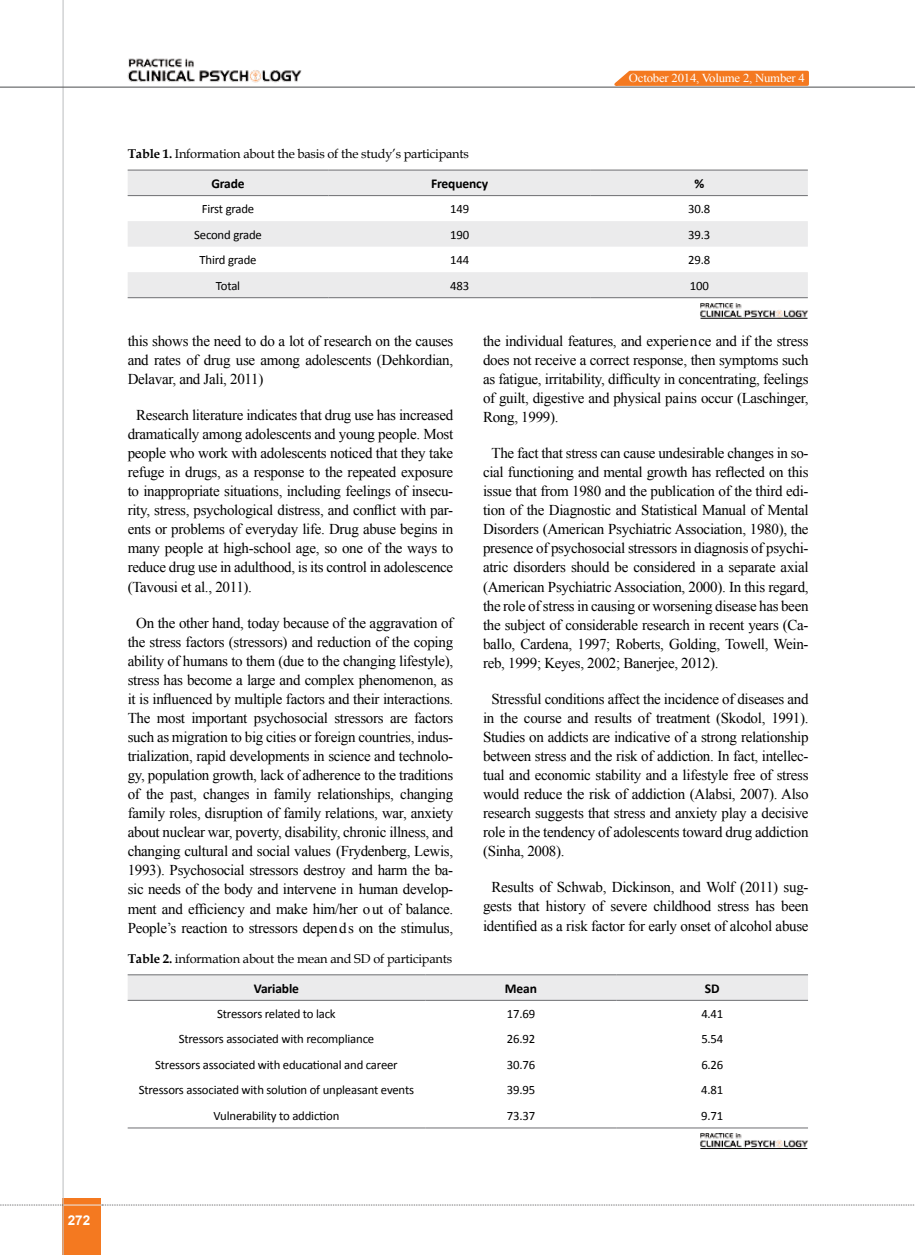
<style>
.page{position:relative;width:915px;height:1255px;background:#fff}
.page>*{position:absolute;margin:0;border:0;box-sizing:border-box;transform-origin:0 0}
.t1{font:15px/19px "Times New Roman";letter-spacing:-.02em;color:#000;text-align:justify}
.t2{font:700 13.5px "Calibri";letter-spacing:-.01em;color:#000}
.t3{font:700 13.5px "Arial";color:#fff}
.t4{font:12.75px "Calibri";letter-spacing:-.015em;color:#000}
.t5{font:12.75px "Book Antiqua";letter-spacing:-.015em;color:#000}
.t6{font:12.15px "Times New Roman";letter-spacing:-.015em;color:#fff;scale:1.05 1}
.s1{font-weight:700}
</style>
<div class="page">
<div style="left:63px;top:1198px;width:38px;height:56px;background:#f47920"></div>
<hr style="left:62px;top:0;width:2px;height:1254px;background:#c2c4c6">
<hr style="left:0;top:87px;width:914px;height:1px;background:#5f6062">
<hr style="left:63px;top:1204px;width:38px;height:1px;background:#ebebec">
<svg style="left:0;top:1204px;width:63px;height:1px"></svg>
<svg style="left:102px;top:1204px;width:813px;height:1px"></svg>
<svg style="left:128px;top:171px;width:679px;height:126px;fill:#ebebec"></svg>
<hr style="left:128px;top:170px;width:200px;height:1px;background:#6d6e71">
<hr style="left:328px;top:170px;width:262px;height:1px;background:#6d6e71">
<hr style="left:590px;top:170px;width:217px;height:1px;background:#6d6e71">
<hr style="left:128px;top:195px;width:200px;height:1px;background:#6d6e71">
<hr style="left:328px;top:195px;width:262px;height:1px;background:#6d6e71">
<hr style="left:590px;top:195px;width:217px;height:1px;background:#6d6e71">
<hr style="left:128px;top:297px;width:200px;height:1px;background:#6d6e71">
<hr style="left:328px;top:297px;width:262px;height:1px;background:#6d6e71">
<hr style="left:590px;top:297px;width:217px;height:1px;background:#6d6e71">
<img style="left:700px;top:303px;width:108px;height:15px">
<hr style="left:700px;top:318px;width:107px;height:1px;background:#000">
<div style="left:128px;top:975px;width:679px;height:24px;background:#ebebec"></div>
<hr style="left:128px;top:974px;width:297px;height:1px;background:#6d6e71">
<hr style="left:425px;top:974px;width:191px;height:1px;background:#6d6e71">
<hr style="left:616px;top:974px;width:191px;height:1px;background:#6d6e71">
<hr style="left:128px;top:999px;width:297px;height:1px;background:#6d6e71">
<hr style="left:425px;top:999px;width:191px;height:1px;background:#6d6e71">
<hr style="left:616px;top:999px;width:191px;height:1px;background:#6d6e71">
<hr style="left:128px;top:1127px;width:297px;height:1px;background:#6d6e71">
<hr style="left:425px;top:1127px;width:191px;height:1px;background:#6d6e71">
<hr style="left:616px;top:1127px;width:191px;height:1px;background:#6d6e71">
<img style="left:700px;top:1133px;width:108px;height:15px">
<hr style="left:700px;top:1148px;width:107px;height:1px;background:#000">
<svg style="left:607px;top:70px;width:203px;height:17px;background:#f18c42"></svg>
<img style="left:120px;top:58px;width:195px;height:30px">
<p class="t3" style="left:68px;top:1210px;width:24px">272</p>
<p class="t6" style="left:628px;top:70px;width:169px">October 2014, Volume 2, Number 4</p>
<p class="t5" style="left:128px;top:145px;width:342px"><span class="s1">Table 1.</span> Information about the basis of the study’s participants</p>
<p class="t2" style="left:211px;top:175px;width:35px">Grade</p>
<p class="t2" style="left:431px;top:175px;width:59px">Frequency</p>
<p class="t2" style="left:694px;top:175px;width:11px">%</p>
<p class="t4" style="left:202px;top:201px;width:54px">First grade</p>
<p class="t4" style="left:450px;top:201px;width:21px">149</p>
<p class="t4" style="left:688px;top:201px;width:24px">30.8</p>
<p class="t4" style="left:194px;top:226px;width:69px">Second grade</p>
<p class="t4" style="left:450px;top:226px;width:21px">190</p>
<p class="t4" style="left:688px;top:226px;width:24px">39.3</p>
<p class="t4" style="left:199px;top:252px;width:59px">Third grade</p>
<p class="t4" style="left:450px;top:252px;width:21px">144</p>
<p class="t4" style="left:688px;top:252px;width:24px">29.8</p>
<p class="t4" style="left:216px;top:277px;width:26px">Total</p>
<p class="t4" style="left:450px;top:277px;width:21px">483</p>
<p class="t4" style="left:689px;top:277px;width:21px">100</p>
<p class="t1" style="left:128px;top:331px;width:327px">this shows the need to do a lot of research on the causes and rates of drug use among adolescents (Dehkordian, Delavar, and Jali, 2011)</p>
<p class="t1" style="left:128px;top:405px;width:327px;text-indent:9px">Research literature indicates that drug use has increased dramatically among adolescents and young people. Most people who work with adolescents noticed that they take refuge in drugs, as a response to the repeated exposure to inappropriate situations, including feelings of insecu&shy;rity, stress, psychological distress, and conflict with par&shy;ents or problems of everyday life. Drug abuse begins in many people at high-school age, so one of the ways to reduce drug use in adulthood, is its control in adolescence (Tavousi et al., 2011).</p>
<p class="t1" style="left:128px;top:613px;width:327px;text-align:center">On the other hand, today because of the aggravation of the stress factors (stressors) and reduction of the coping ability of humans to them (due to the changing lifestyle), stress has become a large and complex phenomenon, as it is influenced by multiple factors and their interactions.<br>The most important psychosocial stressors are factors such as migration to big cities or foreign countries, indus&shy;trialization, rapid developments in science and technolo&shy;gy, population growth, lack of adherence to the traditions of the past, changes in family relationships, changing family roles, disruption of family relations, war, anxiety about nuclear war, poverty, disability, chronic illness, and changing cultural and social values (Frydenberg, Lewis, 1993). Psychosocial stressors destroy and harm the ba&shy;sic needs of the body and intervene in human develop&shy;ment and efficiency and make him/her out of balance.<br>People’s reaction to stressors depends on the stimulus,</p>
<p class="t1" style="left:483px;top:331px;width:327px">the individual features, and experience and if the stress does not receive a correct response, then symptoms such as fatigue, irritability, difficulty in concentrating, feelings of guilt, digestive and physical pains occur (Laschinger, Rong, 1999).</p>
<p class="t1" style="left:483px;top:443px;width:327px;text-indent:9px">The fact that stress can cause undesirable changes in so&shy;cial functioning and mental growth has reflected on this issue that from 1980 and the publication of the third edi&shy;tion of the Diagnostic and Statistical Manual of Mental Disorders (American Psychiatric Association, 1980), the presence of psychosocial stressors in diagnosis of psychi&shy;atric disorders should be considered in a separate axial (American Psychiatric Association, 2000). In this regard, the role of stress in causing or worsening disease has been the subject of considerable research in recent years (Ca&shy;ballo, Cardena, 1997; Roberts, Golding, Towell, Wein&shy;reb, 1999; Keyes, 2002; Banerjee, 2012).</p>
<p class="t1" style="left:483px;top:689px;width:327px;text-indent:9px">Stressful conditions affect the incidence of diseases and in the course and results of treatment (Skodol, 1991).<br>Studies on addicts are indicative of a strong relationship between stress and the risk of addiction. In fact, intellec&shy;tual and economic stability and a lifestyle free of stress would reduce the risk of addiction (Alabsi, 2007). Also research suggests that stress and anxiety play a decisive role in the tendency of adolescents toward drug addiction (Sinha, 2008).</p>
<p class="t1" style="left:483px;top:877px;width:327px;text-align:center">Results of Schwab, Dickinson, and Wolf (2011) sug&shy;gests that history of severe childhood stress has been identified as a risk factor for early onset of alcohol abuse</p>
<p class="t5" style="left:128px;top:949px;width:326px"><span class="s1">Table 2.</span> information about the mean and SD of participants</p>
<p class="t2" style="left:254px;top:979px;width:47px">Variable</p>
<p class="t2" style="left:504px;top:979px;width:34px">Mean</p>
<p class="t2" style="left:704px;top:979px;width:16px">SD</p>
<p class="t4" style="left:217px;top:1005px;width:120px">Stressors related to lack</p>
<p class="t4" style="left:506px;top:1005px;width:30px">17.69</p>
<p class="t4" style="left:701px;top:1005px;width:24px">4.41</p>
<p class="t4" style="left:179px;top:1031px;width:197px">Stressors associated with recompliance</p>
<p class="t4" style="left:506px;top:1031px;width:30px">26.92</p>
<p class="t4" style="left:701px;top:1031px;width:24px">5.54</p>
<p class="t4" style="left:155px;top:1056px;width:244px">Stressors associated with educational and career</p>
<p class="t4" style="left:506px;top:1056px;width:30px">30.76</p>
<p class="t4" style="left:701px;top:1056px;width:24px">6.26</p>
<p class="t4" style="left:139px;top:1082px;width:277px">Stressors associated with solution of unpleasant events</p>
<p class="t4" style="left:506px;top:1082px;width:30px">39.95</p>
<p class="t4" style="left:701px;top:1082px;width:24px">4.81</p>
<p class="t4" style="left:213px;top:1107px;width:127px">Vulnerability to addiction</p>
<p class="t4" style="left:506px;top:1107px;width:30px">73.37</p>
<p class="t4" style="left:701px;top:1107px;width:24px">9.71</p>
</div>
